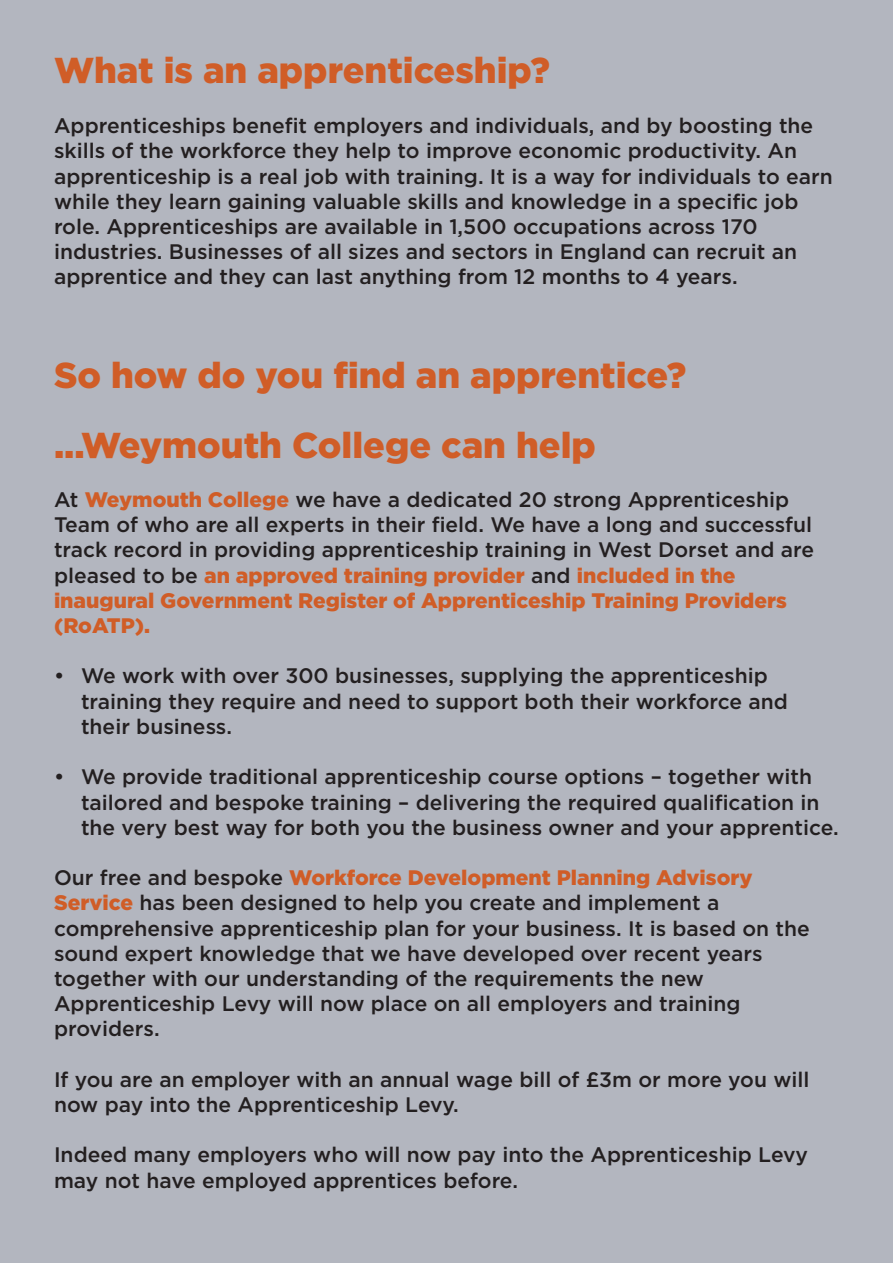
<style>
.page{position:relative;width:893px;height:1263px;background:#b3b6bf}
.page>*{position:absolute;margin:0;border:0;box-sizing:border-box;transform-origin:0 0}
.t1{font:900 36px "Gotham";color:#d05d27}
.t2{font:500 21px/25.2px "Gotham";color:#231f20}
.t3{font:900 21px/25.2px "Gotham";color:#d05d27}
.s1{font-weight:900;color:#d05d27}
.s2{font-weight:500;color:#231f20}
</style>
<div class="page">
<p class="t1" style="left:54px;top:45px;width:498px">What is an apprenticeship?</p>
<p class="t2" style="left:54px;top:113px;width:780px">Apprenticeships benefit employers and individuals, and by boosting the skills of the workforce they help to improve economic productivity. An apprenticeship is a real job with training. It is a way for individuals to earn while they learn gaining valuable skills and knowledge in a specific job role. Apprenticeships are available in 1,500 occupations across 170</p>
<p class="t2" style="left:54px;top:239px;width:745px">industries. Businesses of all sizes and sectors in England can recruit an</p>
<p class="t2" style="left:54px;top:264px;width:685px">apprentice and they can last anything from 12 months to 4 years.</p>
<p class="t1" style="left:54px;top:350px;width:634px">So how do you find an apprentice?</p>
<p class="t1" style="left:54px;top:420px;width:543px">...Weymouth College can help</p>
<p class="t2" style="left:54px;top:487px;width:762px">At <span class="s1">Weymouth College</span> we have a dedicated 20 strong Apprenticeship Team of who are all experts in their field. We have a long and successful track record in providing apprenticeship training in West Dorset and are pleased to be <span class="s1">an approved training provider</span> and <span class="s1">included in the</span></p>
<p class="t3" style="left:54px;top:588px;width:734px">inaugural Government Register of Apprenticeship Training Providers (RoATP).</p>
<p class="t2" style="left:81px;top:663px;width:708px;text-indent:-27px">• We work with over 300 businesses, supplying the apprenticeship training they require and need to support both their workforce and their business.</p>
<p class="t2" style="left:81px;top:764px;width:759px;text-indent:-27px">• We provide traditional apprenticeship course options – together with tailored and bespoke training – delivering the required qualification in the very best way for both you the business owner and your apprentice.</p>
<p class="t3" style="left:54px;top:865px;width:700px"><span class="s2">Our free and bespoke</span> Workforce Development Planning Advisory</p>
<p class="t2" style="left:54px;top:890px;width:667px"><span class="s1">Service</span> has been designed to help you create and implement a</p>
<p class="t2" style="left:54px;top:915px;width:757px">comprehensive apprenticeship plan for your business. It is based on the sound expert knowledge that we have developed over recent years</p>
<p class="t2" style="left:54px;top:966px;width:652px">together with our understanding of the requirements the new</p>
<p class="t2" style="left:54px;top:991px;width:688px">Apprenticeship Levy will now place on all employers and training</p>
<p class="t2" style="left:54px;top:1016px;width:107px">providers.</p>
<p class="t2" style="left:54px;top:1066px;width:757px">If you are an employer with an annual wage bill of £3m or more you will now pay into the Apprenticeship Levy.</p>
<p class="t2" style="left:54px;top:1142px;width:755px">Indeed many employers who will now pay into the Apprenticeship Levy may not have employed apprentices before.</p>
</div>
